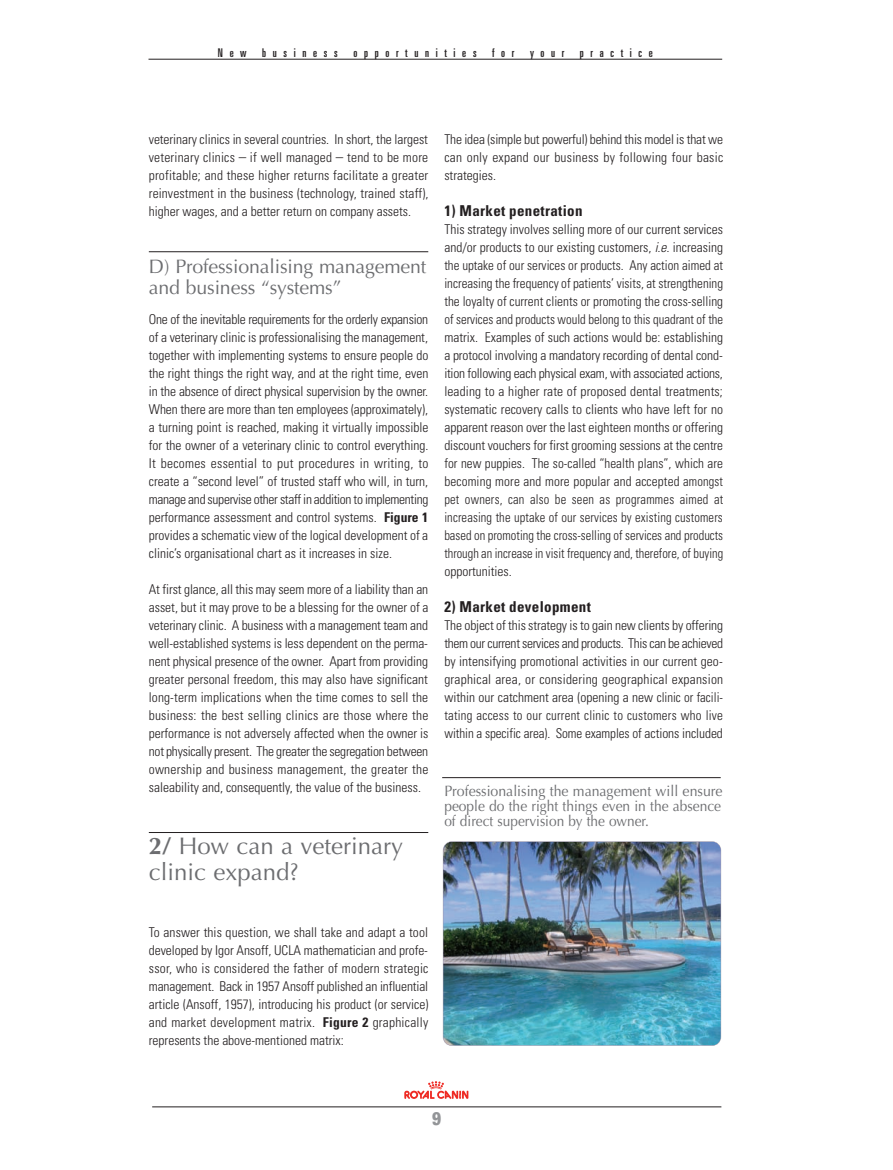
<style>
.page{position:relative;width:893px;height:1170px;background:#fff}
.page>*{position:absolute;margin:0;border:0;box-sizing:border-box;transform-origin:0 0}
.t1{font:24px/25.5px "Optima";color:#6c6d70}
.t2{font:19.5px/21px "Optima";letter-spacing:-.005em;color:#6c6d70}
.t3{font:900 expanded 18px "Univers";color:#939598;scale:.6 1}
.t4{font:15px/15px "Optima";color:#6c6d70;text-align:justify;scale:.94 1}
.t5{font:700 condensed 15px "Univers";letter-spacing:.02em;color:#231f20}
.t6{font:300 condensed 13.5px/18px "Univers";color:#231f20;text-align:justify}
.t7{font:ultra-condensed 12px "Univers";letter-spacing:.555em;color:#231f20}
.s1{font-size:15px}
.s2{font-weight:700}
.s3{font-style:italic}
</style>
<div class="page">
<hr style="left:152px;top:1106px;width:569px;height:1px;background:#231f20">
<svg style="left:404px;top:1081px;width:64px;height:17px"></svg>
<img style="left:443px;top:841px;width:278px;height:204px;border-radius:9px">
<div style="left:443px;top:841px;width:278px;height:204px;border:1px solid #bcbdc0;border-radius:9px"></div>
<hr style="left:148px;top:59px;width:574px;height:1px;background:#231f20">
<hr style="left:149px;top:251px;width:279px;height:1px;background:#231f20">
<hr style="left:149px;top:832px;width:279px;height:1px;background:#231f20">
<hr style="left:442px;top:777px;width:279px;height:1px;background:#231f20">
<p class="t7" style="left:218px;top:48px;width:30px">New</p>
<p class="t7" style="left:262px;top:48px;width:77px">business</p>
<p class="t7" style="left:353px;top:48px;width:125px">opportunities</p>
<p class="t7" style="left:492px;top:48px;width:24px">for</p>
<p class="t7" style="left:530px;top:48px;width:36px">your</p>
<p class="t7" style="left:580px;top:48px;width:74px">practice</p>
<p class="t6" style="left:149px;top:131px;width:281px">veterinary clinics in several countries. In short, the largest veterinary clinics <span class="s1">–</span> if well managed <span class="s1">–</span> tend to be more profitable; and these higher returns facilitate a greater reinvestment in the business (technology, trained staff), higher wages, and a better return on company assets.</p>
<h2 class="t2" style="left:149px;top:258px;width:279px">D) Professionalising management and business “systems”</h2>
<p class="t6" style="left:149px;top:311px;width:281px">One of the inevitable requirements for the orderly expansion of a veterinary clinic is professionalising the management, together with implementing systems to ensure people do the right things the right way, and at the right time, even in the absence of direct physical supervision by the owner.<br>When there are more than ten employees (approximately), a turning point is reached, making it virtually impossible for the owner of a veterinary clinic to control everything.<br>It becomes essential to put procedures in writing, to create a “second level” of trusted staff who will, in turn, manage and supervise other staff in addition to implementing performance assessment and control systems. <span class="s2">Figure 1 </span>provides a schematic view of the logical development of a clinic’s organisational chart as it increases in size.</p>
<p class="t6" style="left:149px;top:581px;width:281px">At first glance, all this may seem more of a liability than an asset, but it may prove to be a blessing for the owner of a veterinary clinic. A business with a management team and well-established systems is less dependent on the perma&shy;nent physical presence of the owner. Apart from providing greater personal freedom, this may also have significant long-term implications when the time comes to sell the business: the best selling clinics are those where the performance is not adversely affected when the owner is not physically present. The greater the segregation between ownership and business management, the greater the saleability and, consequently, the value of the business.</p>
<h1 class="t1" style="left:149px;top:835px;width:256px"><span class="s2">2/</span> How can a veterinary clinic expand?</h1>
<p class="t6" style="left:444px;top:131px;width:280px">The idea (simple but powerful) behind this model is that we can only expand our business by following four basic strategies.</p>
<p class="t5" style="left:444px;top:205px;width:140px">1) Market penetration</p>
<p class="t6" style="left:444px;top:221px;width:280px">This strategy involves selling more of our current services and/or products to our existing customers, <span class="s3">i.e.</span> increasing the uptake of our services or products. Any action aimed at increasing the frequency of patients’ visits, at strengthening the loyalty of current clients or promoting the cross-selling of services and products would belong to this quadrant of the matrix. Examples of such actions would be: establishing a protocol involving a mandatory recording of dental cond&shy;ition following each physical exam, with associated actions, leading to a higher rate of proposed dental treatments; systematic recovery calls to clients who have left for no apparent reason over the last eighteen months or offering discount vouchers for first grooming sessions at the centre for new puppies. The so-called “health plans”, which are becoming more and more popular and accepted amongst pet owners, can also be seen as programmes aimed at increasing the uptake of our services by existing customers based on promoting the cross-selling of services and products through an increase in visit frequency and, therefore, of buying opportunities.</p>
<p class="t5" style="left:444px;top:601px;width:148px">2) Market development</p>
<p class="t6" style="left:444px;top:617px;width:280px">The object of this strategy is to gain new clients by offering them our current services and products. This can be achieved by intensifying promotional activities in our current geo&shy;graphical area, or considering geographical expansion within our catchment area (opening a new clinic or facili&shy;tating access to our current clinic to customers who live within a specific area). Some examples of actions included</p>
<p class="t4" style="left:444px;top:784px;width:297px">Professionalising the management will ensure people do the right things even in the absence of direct supervision by the owner.</p>
<p class="t6" style="left:149px;top:923px;width:281px">To answer this question, we shall take and adapt a tool developed by Igor Ansoff, UCLA mathematician and profe&shy;ssor, who is considered the father of modern strategic management. Back in 1957 Ansoff published an influential article (Ansoff, 1957), introducing his product (or service) and market development matrix. <span class="s2">Figure 2</span> graphically represents the above-mentioned matrix:</p>
<h3 class="t3" style="left:432px;top:1111px;width:17px">9</h3>
</div>
